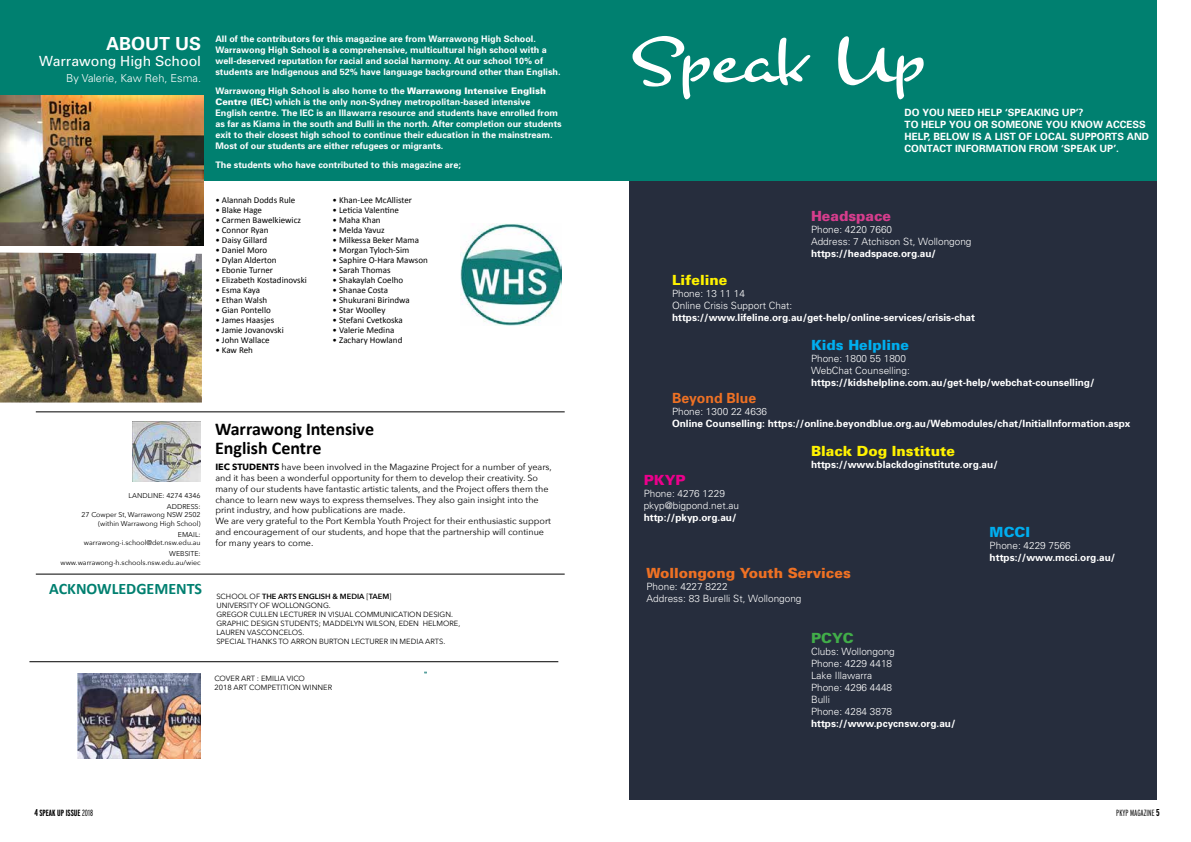
<style>
.page{position:relative;width:1191px;height:842px;background:#fff}
.page>*{position:absolute;margin:0;border:0;box-sizing:border-box;transform-origin:0 0}
.t1{font:700 18px/19px "Calibri";color:#000}
.t2{font:700 18px "Univers";color:#fff}
.t3{font:900 14px "Univers";color:#fff200}
.t4{font:900 14px "Univers";color:#ee7124}
.t5{font:14px "Univers";color:#fff}
.t6{font:900 14px "Univers";color:#00aeef}
.t7{font:700 14px "Univers";color:#ee7124}
.t8{font:900 14px "Univers";color:#d63d8d}
.t9{font:900 14px "Univers";color:#ec008c}
.t10{font:900 14px "Univers";color:#41ad49}
.t11{font:300 11px "Univers";color:#fff}
.t12{font:700 10px/12px "Univers";color:#fff}
.t13{font:300 10px/12px "Univers";color:#fff}
.t14{font:700 9px/11px "Univers";color:#fff}
.t15{font:9px/10.8px "Avenir Next";color:#000}
.t16{font:9px "Calibri";color:#000}
.t17{font:700 extra-condensed 9px "Interstate";color:#000}
.t18{font:300 extra-condensed 9px "Interstate";color:#000}
.t19{font:7.5px/9px "Avenir Next";color:#000}
.t20{font:7px/8.4px "Avenir Next";color:#000;text-align:right}
.s1{font-weight:900}
.s2{font-weight:700}
.s3{font-weight:600}
.s4{font-size:10px}
.s5{font-weight:300}
.s6{font-weight:700;font-size:10px}
</style>
<div class="page">
<div style="left:629px;top:179px;width:528px;height:620px;background:#262d3d"></div>
<div style="left:0;top:0;width:1157px;height:181px;background:#008070"></div>
<img style="left:460px;top:224px;width:101px;height:101px">
<img style="left:0;top:253px;width:202px;height:149px">
<img style="left:0;top:96px;width:204px;height:150px">
<hr style="left:36px;top:574px;width:528px;height:1px;background:#000">
<hr style="left:36px;top:412px;width:528px;height:1px;background:#000">
<hr style="left:29px;top:661px;width:529px;height:1px;background:#000">
<img style="left:78px;top:674px;width:122px;height:84px">
<img style="left:132px;top:421px;width:68px;height:61px">
<svg style="left:632px;top:36px;width:178px;height:64px"></svg>
<svg style="left:838px;top:36px;width:85px;height:64px"></svg>
<h1 class="t2" style="left:106px;top:32px;width:97px">ABOUT US</h1>
<h2 class="t5" style="left:39px;top:52px;width:163px">Warrawong High School</h2>
<p class="t11" style="left:66px;top:71px;width:137px">By Valerie, Kaw Reh, Esma.</p>
<p class="t14" style="left:215px;top:33px;width:347px">All of the contributors for this magazine are from Warrawong High School.<br>Warrawong High School is a comprehensive, multicultural high school with a well-deserved reputation for racial and social harmony. At our school 10% of students are Indigenous and 52% have language background other than English.</p>
<p class="t14" style="left:215px;top:85px;width:348px">Warrawong High School is also home to the <span class="s1">Warrawong Intensive English Centre (IEC)</span> which is the only non-Sydney metropolitan-based intensive English centre. The IEC is an Illawarra resource and students have enrolled from as far as Kiama in the south and Bulli in the north. After completion our students exit to their closest high school to continue their education in the mainstream.<br>Most of our students are either refugees or migrants.</p>
<p class="t14" style="left:215px;top:159px;width:247px">The students who have contributed to this magazine are;</p>
<p class="t16" style="left:215px;top:194px;width:82px">• Alannah Dodds Rule</p>
<p class="t16" style="left:215px;top:204px;width:48px">• Blake Hage</p>
<p class="t16" style="left:215px;top:214px;width:87px">• Carmen Bawelkiewicz</p>
<p class="t16" style="left:215px;top:224px;width:55px">• Connor Ryan</p>
<p class="t16" style="left:215px;top:234px;width:53px">• Daisy Gillard</p>
<p class="t16" style="left:215px;top:244px;width:53px">• Daniel Moro</p>
<p class="t16" style="left:215px;top:254px;width:63px">• Dylan Alderton</p>
<p class="t16" style="left:215px;top:264px;width:59px">• Ebonie Turner</p>
<p class="t16" style="left:215px;top:274px;width:93px">• Elizabeth Kostadinovski</p>
<p class="t16" style="left:215px;top:284px;width:46px">• Esma Kaya</p>
<p class="t16" style="left:215px;top:294px;width:53px">• Ethan Walsh</p>
<p class="t16" style="left:215px;top:304px;width:57px">• Gian Pontello</p>
<p class="t16" style="left:215px;top:314px;width:60px">• James Haasjes</p>
<p class="t16" style="left:215px;top:324px;width:70px">• Jamie Jovanovski</p>
<p class="t16" style="left:215px;top:334px;width:56px">• John Wallace</p>
<p class="t16" style="left:215px;top:344px;width:39px">• Kaw Reh</p>
<p class="t16" style="left:333px;top:194px;width:81px">• Khan-Lee McAllister</p>
<p class="t16" style="left:333px;top:204px;width:68px">• Leticia Valentine</p>
<p class="t16" style="left:333px;top:214px;width:50px">• Maha Khan</p>
<p class="t16" style="left:333px;top:224px;width:54px">• Melda Yavuz</p>
<p class="t16" style="left:333px;top:234px;width:88px">• Milkessa Beker Mama</p>
<p class="t16" style="left:333px;top:244px;width:78px">• Morgan Tyloch-Sim</p>
<p class="t16" style="left:333px;top:254px;width:97px">• Saphire O-Hara Mawson</p>
<p class="t16" style="left:333px;top:264px;width:59px">• Sarah Thomas</p>
<p class="t16" style="left:333px;top:274px;width:72px">• Shakaylah Coelho</p>
<p class="t16" style="left:333px;top:284px;width:57px">• Shanae Costa</p>
<p class="t16" style="left:333px;top:294px;width:79px">• Shukurani Birindwa</p>
<p class="t16" style="left:333px;top:304px;width:54px">• Star Woolley</p>
<p class="t16" style="left:333px;top:314px;width:72px">• Stefani Cvetkoska</p>
<p class="t16" style="left:333px;top:324px;width:63px">• Valerie Medina</p>
<p class="t16" style="left:333px;top:334px;width:71px">• Zachary Howland</p>
<p class="t20" style="left:129px;top:489px;width:74px;line-height:11.2px">LANDLINE: 4274 4346<br>ADDRESS:</p>
<p class="t20" style="left:81px;top:510px;width:121px">27 Cowper St, Warrawong NSW 2502 (within Warrawong High School)</p>
<p class="t20" style="left:84px;top:530px;width:118px">EMAIL: warrawong-i.school@det.nsw.edu.au</p>
<p class="t20" style="left:60px;top:549px;width:142px">WEBSITE: www.warrawong-h.schools.nsw.edu.au/wiec</p>
<h1 class="t1" style="left:215px;top:419px;width:160px">Warrawong Intensive<br>English Centre</h1>
<p class="t15" style="left:215px;top:461px;width:338px"><span class="s2">IEC STUDENTS</span> have been involved in the Magazine Project for a number of years, and it has been a wonderful opportunity for them to develop their creativity. So many of our students have fantastic artistic talents, and the Project offers them the chance to learn new ways to express themselves. They also gain insight into the print industry, and how publications are made.<br>We are very grateful to the Port Kembla Youth Project for their enthusiastic support and encouragement of our students, and hope that the partnership will continue for many years to come.</p>
<p class="t19" style="left:216px;top:592px;width:245px;text-indent:-167px"><sup>ACKNOWLEDGEMENTS</sup> SCHOOL OF <span class="s3">THE ARTS ENGLISH &amp; MEDIA</span> [<span class="s3">TAEM</span>]<br>UNIVERSITY OF WOLLONGONG.<br>GREGOR CULLEN LECTURER IN VISUAL COMMUNICATION DESIGN.<br>GRAPHIC DESIGN STUDENTS; MADDELYN WILSON, EDEN HELMORE, LAUREN VASCONCELOS.<br>SPECIAL THANKS TO ARRON BURTON LECTURER IN MEDIA ARTS.</p>
<p class="t19" style="left:214px;top:674px;width:119px">COVER ART : EMILIA VICO<br>2018 ART COMPETITION WINNER</p>
<p class="t12" style="left:904px;top:106px;width:246px">DO YOU NEED HELP ‘SPEAKING UP’?<br>TO HELP YOU OR SOMEONE YOU KNOW ACCESS HELP, BELOW IS A LIST OF LOCAL SUPPORTS AND CONTACT INFORMATION FROM ‘SPEAK UP’.</p>
<h2 class="t8" style="left:811px;top:207px;width:82px">Headspace</h2>
<p class="t13" style="left:811px;top:223px;width:162px">Phone: 4220 7660<br>Address: 7 Atchison St, Wollongong</p>
<p class="t12" style="left:811px;top:247px;width:127px">https://headspace.org.au/</p>
<h2 class="t3" style="left:672px;top:272px;width:57px">Lifeline</h2>
<p class="t13" style="left:672px;top:287px;width:122px">Phone: 13 11 14<br>Online Crisis Support Chat:</p>
<p class="t12" style="left:672px;top:311px;width:304px">https://www.lifeline.org.au/get-help/online-services/crisis-chat</p>
<h2 class="t6" style="left:811px;top:336px;width:99px">Kids Helpline</h2>
<p class="t13" style="left:811px;top:352px;width:100px">Phone: 1800 55 1800<br>WebChat Counselling:</p>
<p class="t12" style="left:811px;top:376px;width:285px">https://kidshelpline.com.au/get-help/webchat-counselling/</p>
<h2 class="t7" style="left:672px;top:389px;width:86px">Beyond Blue</h2>
<p class="t13" style="left:672px;top:405px;width:97px">Phone: 1300 22 4636</p>
<p class="t12" style="left:672px;top:417px;width:460px">Online Counselling: https://online.beyondblue.org.au/Webmodules/chat/InitialInformation.aspx</p>
<h2 class="t3" style="left:811px;top:442px;width:145px">Black Dog Institute</h2>
<p class="t12" style="left:811px;top:458px;width:188px">https://www.blackdoginstitute.org.au/</p>
<h2 class="t9" style="left:643px;top:471px;width:43px">PKYP</h2>
<p class="t13" style="left:643px;top:487px;width:97px">Phone: 4276 1229 pkyp@bigpond.net.au</p>
<p class="t12" style="left:643px;top:511px;width:94px">http://pkyp.org.au/</p>
<h2 class="t6" style="left:989px;top:524px;width:42px">MCCI</h2>
<p class="t13" style="left:989px;top:539px;width:83px">Phone: 4229 7566</p>
<p class="t12" style="left:989px;top:551px;width:127px">https://www.mcci.org.au/</p>
<h2 class="t4" style="left:646px;top:564px;width:206px">Wollongong Youth Services</h2>
<p class="t13" style="left:646px;top:580px;width:156px">Phone: 4227 8222<br>Address: 83 Burelli St, Wollongong</p>
<h2 class="t10" style="left:811px;top:629px;width:44px">PCYC</h2>
<p class="t13" style="left:811px;top:645px;width:85px">Clubs: Wollongong<br>Phone: 4229 4418<br>Lake Illawarra<br>Phone: 4296 4448<br>Bulli<br>Phone: 4284 3878</p>
<p class="t12" style="left:811px;top:717px;width:146px">https://www.pcycnsw.org.au/</p>
<p class="t17" style="left:34px;top:808px;width:60px"><span class="s4">4</span> SPEAK UP ISSUE <span class="s5">2018</span></p>
<p class="t18" style="left:1116px;top:808px;width:45px">PKYP MAGAZINE <span class="s6">5</span></p>
</div>
